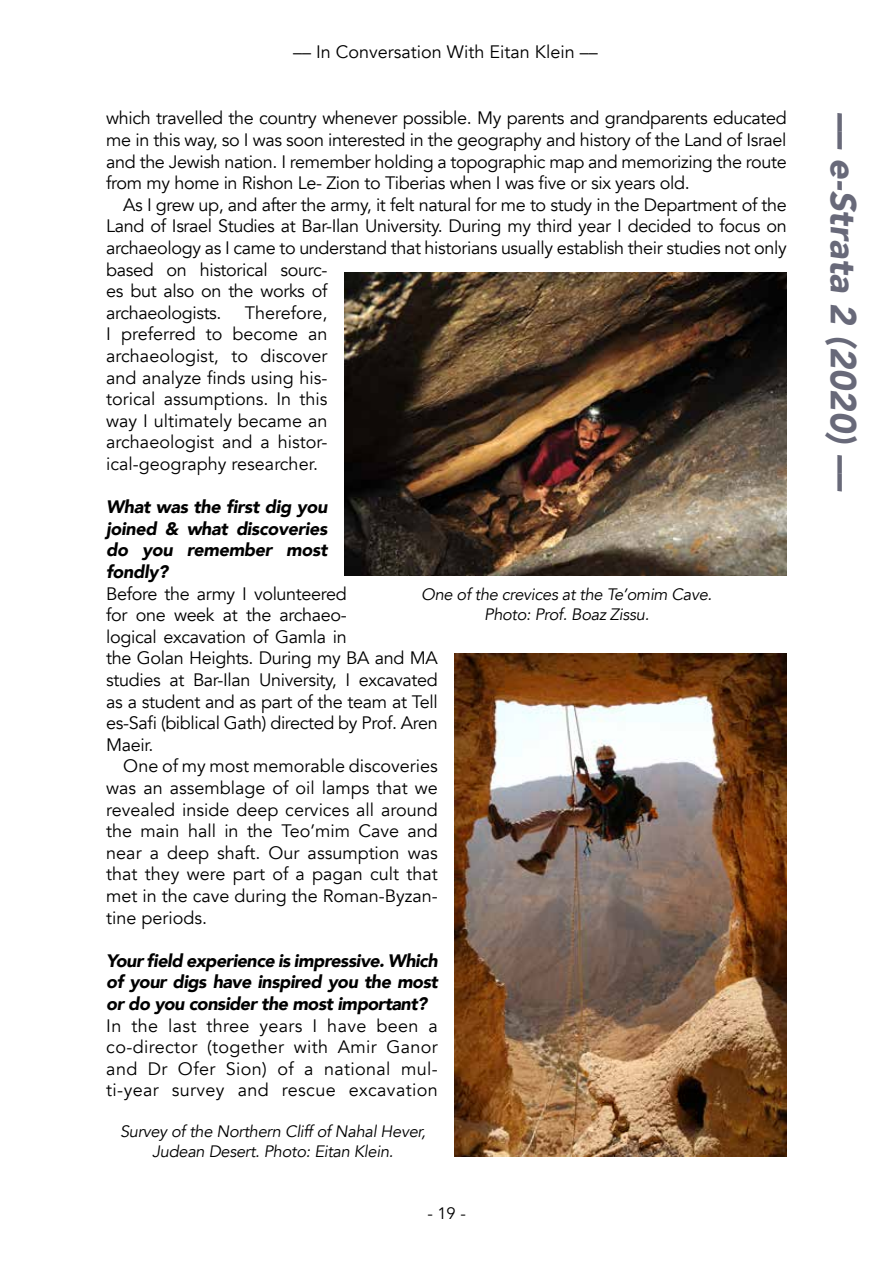
<style>
.page{position:relative;width:893px;height:1263px;background:#fff}
.page>*{position:absolute;margin:0;border:0;box-sizing:border-box;transform-origin:0 0}
.t1{font:italic 900 36px "Avenir";color:#686979}
.t2{font:18px/21.6px "Avenir";letter-spacing:-.02em;color:#000;text-align:justify}
.t3{font:italic 900 18px/21.6px "Avenir";letter-spacing:-.03em;color:#000;text-align:justify}
.t4{font:18px "Avenir";color:#000}
.t5{font:italic 16.5px/19.8px "Avenir";letter-spacing:-.02em;color:#000;text-align:center}
.t6{font:16.5px "Avenir";color:#000}
</style>
<div class="page">
<img style="left:344px;top:272px;width:443px;height:303px">
<img style="left:455px;top:653px;width:332px;height:504px">
<p class="t4" style="left:293px;top:41px;width:306px">–– In Conversation With Eitan Klein ––</p>
<p class="t2" style="left:106px;top:108px;width:682px">which travelled the country whenever possible. My parents and grandparents educated me in this way, so I was soon interested in the geography and history of the Land of Israel and the Jewish nation. I remember holding a topographic map and memorizing the route from my home in Rishon Le- Zion to Tiberias when I was five or six years old.</p>
<p class="t2" style="left:106px;top:194px;width:682px;text-align:left;text-indent:17px">As I grew up, and after the army, it felt natural for me to study in the Department of the Land of Israel Studies at Bar-Ilan University. During my third year I decided to focus on archaeology as I came to understand that historians usually establish their studies not only based on historical sourc-<br>es but also on the works of<br>archaeologists.</p>
<p class="t2" style="left:106px;top:302px;width:223px;text-indent:138px">Therefore, I preferred to become an archaeologist, to discover and analyze finds using his&shy;torical assumptions. In this way I ultimately became an archaeologist and a histor&shy;ical-geography researcher.</p>
<p class="t3" style="left:106px;top:496px;width:223px">What was the first dig you joined &amp; what discoveries do you remember most fondly?</p>
<p class="t2" style="left:106px;top:583px;width:333px;text-align:left">Before the army I volunteered<br>for one week at the archaeo-<br>logical excavation of Gamla in<br>the Golan Heights. During my BA and MA studies at Bar-Ilan University, I excavated as a student and as part of the team at Tell es-Safi (biblical Gath) directed by Prof. Aren<br>Maeir.</p>
<p class="t2" style="left:106px;top:756px;width:333px;text-indent:17px">One of my most memorable discoveries was an assemblage of oil lamps that we revealed inside deep cervices all around the main hall in the Teo’mim Cave and near a deep shaft. Our assumption was that they were part of a pagan cult that met in the cave during the Roman-Byzan&shy;tine periods.</p>
<p class="t3" style="left:106px;top:949px;width:333px">Your field experience is impressive. Which of your digs have inspired you the most or do you consider the most important?</p>
<p class="t2" style="left:106px;top:1015px;width:333px">In the last three years I have been a co-director (together with Amir Ganor and Dr Ofer Sion) of a national mul&shy;ti-year survey and rescue excavation</p>
<p class="t5" style="left:421px;top:585px;width:292px">One of the crevices at the Te’omim Cave.<br>Photo: Prof. Boaz Zissu.</p>
<p class="t5" style="left:120px;top:1122px;width:307px">Survey of the Northern Cliff of Nahal Hever,<br>Judean Desert. Photo: Eitan Klein.</p>
<p class="t6" style="left:427px;top:1203px;width:40px">- 19 -</p>
<h1 class="t1" style="left:873px;top:112px;width:381px;rotate:90deg">–– e-Strata 2 (2020) ––</h1>
</div>
